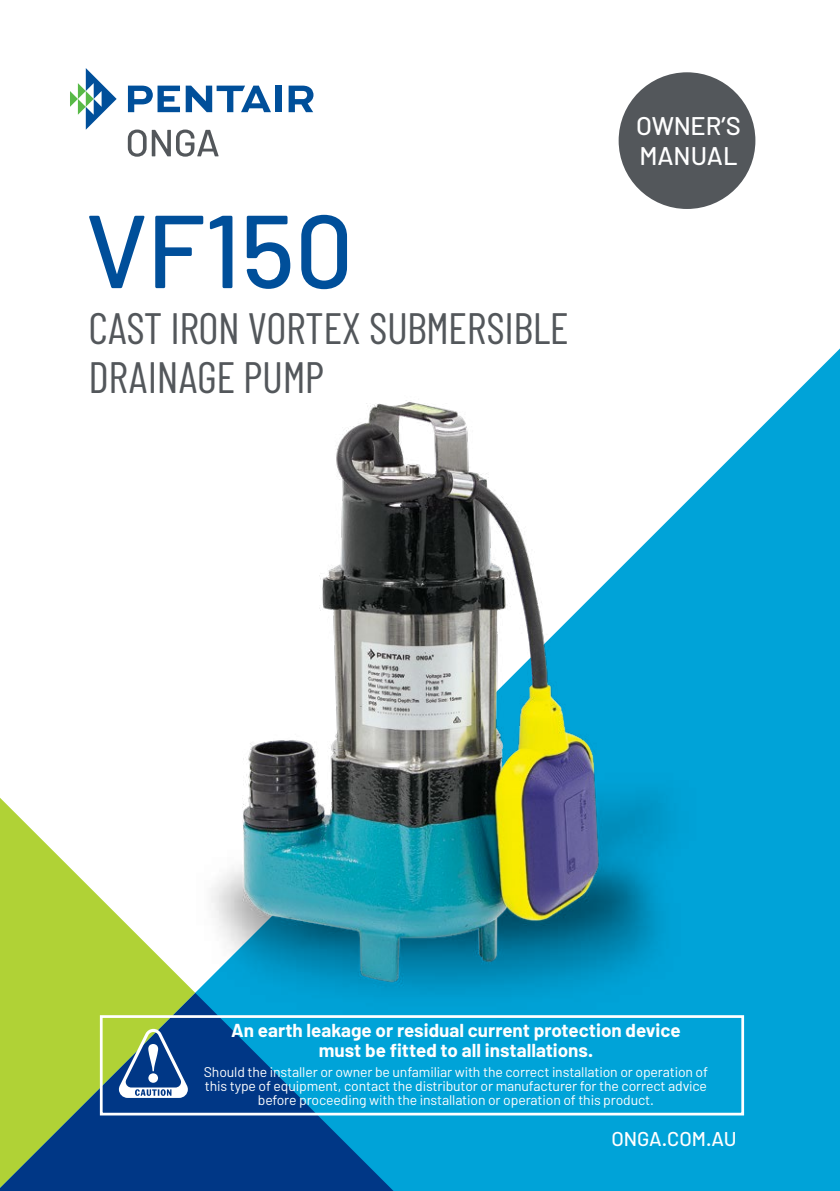
<style>
.page{position:relative;width:840px;height:1191px;background:#fff}
.page>*{position:absolute;margin:0;border:0;box-sizing:border-box;transform-origin:0 0}
.t1{font:500 103.4px "Barlow";color:#004f9a}
.t2{font:44px/48.8px "Barlow Condensed";letter-spacing:-.01em;color:#53575b}
.t3{font:500 25.6px/29.8px "Barlow";color:#fff}
.t4{font:500 20px "Barlow";color:#fff}
.t5{font:700 18.8px/20px "Barlow";color:#fff;text-align:center}
.t6{font:14px/14px "Barlow";letter-spacing:-.01em;color:#fff;text-align:center}
</style>
<div class="page">
<svg style="left:646px;top:349px;width:193px;height:842px;background:#16abdb"></svg>
<svg style="left:0;top:1021px;width:646px;height:170px;background:#0087c2"></svg>
<svg style="left:0;top:798px;width:195px;height:389px;fill:#b0d236"></svg>
<div style="left:618px;top:72px;width:137px;height:137px;background:#53575b;border-radius:50%"></div>
<img style="left:167px;top:383px;width:547px;height:638px">
<div style="left:100px;top:1015px;width:643px;height:100px;border:3px solid #fff"></div>
<svg style="left:119px;top:1028px;width:69px;height:70px"></svg>
<svg style="left:70px;top:68px;width:47px;height:62px"></svg>
<svg style="left:128px;top:86px;width:143px;height:26px"></svg>
<div style="left:275px;top:86px;width:6px;height:26px;background:#004f9a"></div>
<svg style="left:288px;top:86px;width:25px;height:26px"></svg>
<svg style="left:128px;top:129px;width:90px;height:28px"></svg>
<h1 class="t1" style="left:86px;top:187px;width:269px">VF150</h1>
<h2 class="t2" style="left:88px;top:303px;width:481px">CAST IRON VORTEX SUBMERSIBLE<br>DRAINAGE PUMP</h2>
<h3 class="t3" style="left:636px;top:110px;width:106px">OWNER’S<br>MANUAL</h3>
<h3 class="t5" style="left:231px;top:1020px;width:451px">An earth leakage or residual current protection device must be fitted to all installations.</h3>
<p class="t6" style="left:204px;top:1064px;width:505px">Should the installer or owner be unfamiliar with the correct installation or operation of this type of equipment, contact the distributor or manufacturer for the correct advice before proceeding with the installation or operation of this product.</p>
<h3 class="t4" style="left:611px;top:1126px;width:127px">ONGA.COM.AU</h3>
</div>
